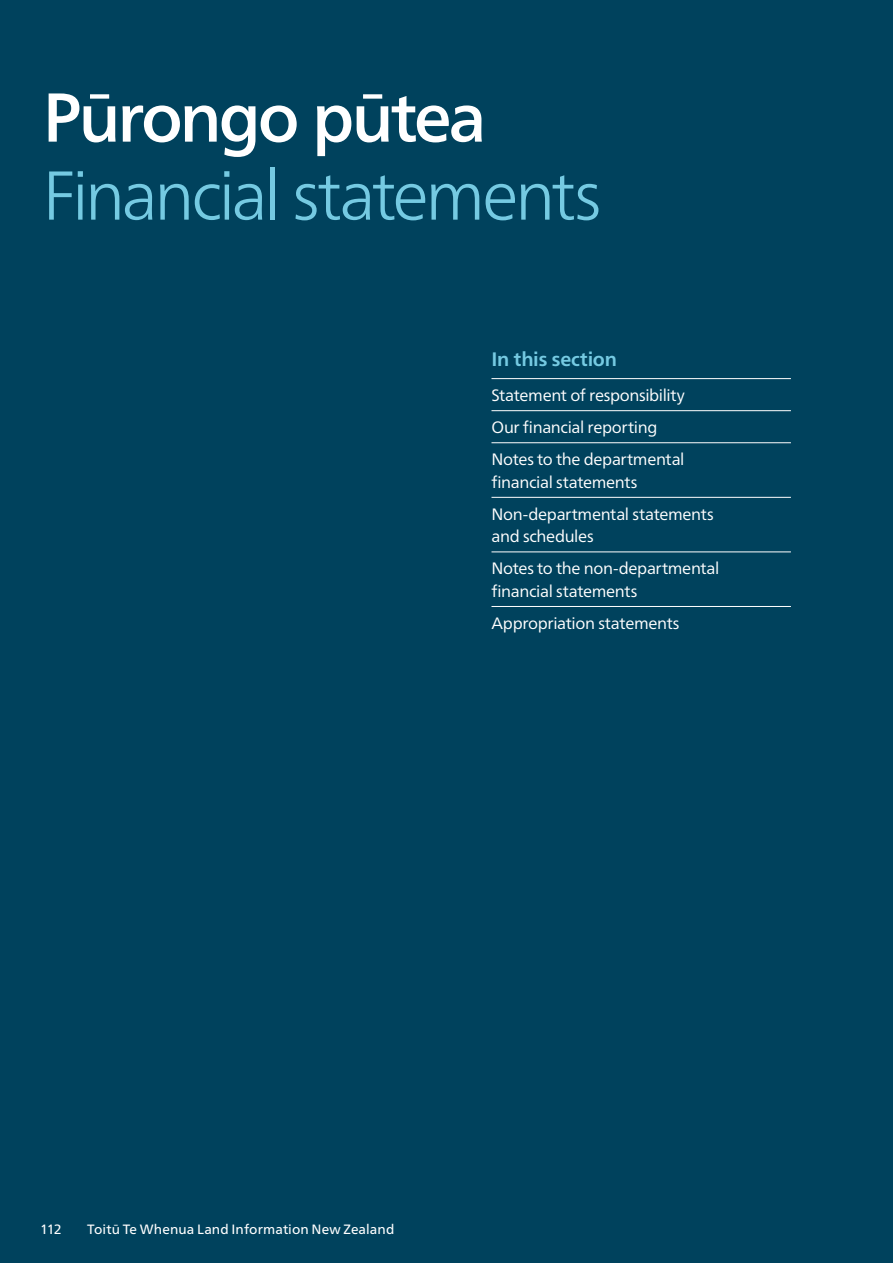
<style>
.page{position:relative;width:893px;height:1263px;background:#00425d}
.page>*{position:absolute;margin:0;border:0;box-sizing:border-box;transform-origin:0 0}
.H1__Medium_Rev_TOC{font:300 69px/78px "Frutiger Neue LT Pro";letter-spacing:-.05em;color:#75cae2}
.H3__Light_Teal{font:700 19.5px "Frutiger Neue LT Pro";letter-spacing:-.01em;color:#75cae2}
.t1{font:16.5px/22.5px "Frutiger Neue LT Pro";letter-spacing:-.02em;color:#fff}
.t2{font:13.5px "Frutiger Neue LT Pro";letter-spacing:.005em;color:#fff}
.s1{font-weight:500;color:#fff}
</style>
<div class="page">
<hr style="left:491px;top:378px;width:300px;height:1px;background:#fff">
<hr style="left:491px;top:410px;width:300px;height:1px;background:#fff">
<hr style="left:491px;top:442px;width:300px;height:1px;background:#fff">
<hr style="left:491px;top:497px;width:300px;height:1px;background:#fff">
<hr style="left:491px;top:552px;width:300px;height:1px;background:#fff">
<hr style="left:491px;top:606px;width:300px;height:1px;background:#fff">
<h1 class="H1__Medium_Rev_TOC" style="left:43px;top:78px;width:560px"><span class="s1">Pūrongo pūtea<br></span>Financial statements</h1>
<p class="H3__Light_Teal" style="left:491px;top:348px;width:127px">In this section</p>
<p class="t1" style="left:491px;top:384px;width:195px">Statement of responsibility</p>
<p class="t1" style="left:491px;top:416px;width:167px">Our financial reporting</p>
<p class="t1" style="left:491px;top:448px;width:195px">Notes to the departmental financial statements</p>
<p class="t1" style="left:491px;top:503px;width:224px">Non‑departmental statements and schedules</p>
<p class="t1" style="left:491px;top:557px;width:229px">Notes to the non‑departmental financial statements</p>
<p class="t1" style="left:491px;top:612px;width:190px">Appropriation statements</p>
<p class="t2" style="left:40px;top:1221px;width:23px">112</p>
<p class="t2" style="left:87px;top:1221px;width:309px">Toitū Te Whenua Land Information New Zealand</p>
</div>
